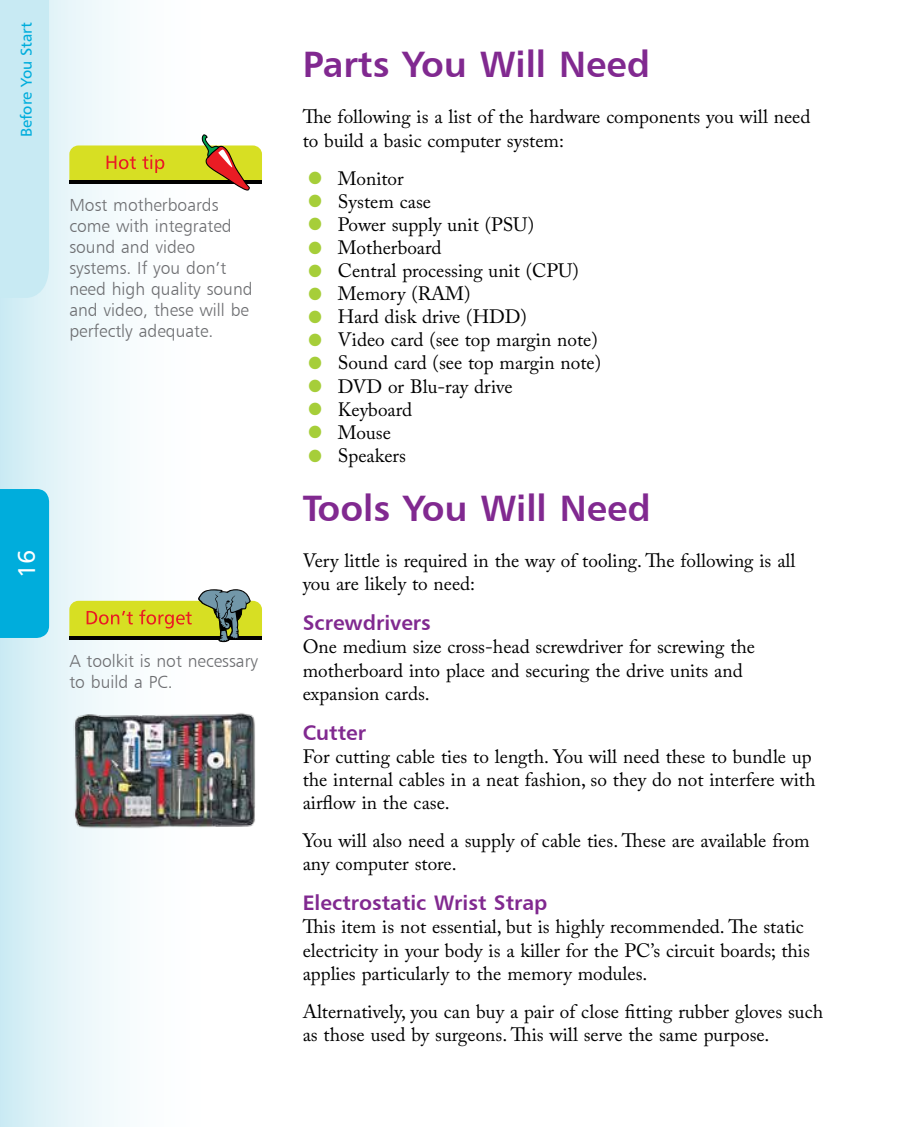
<style>
.page{position:relative;width:923px;height:1127px;background:#fff}
.page>*{position:absolute;margin:0;border:0;box-sizing:border-box;transform-origin:0 0}
.t1{font:36.75px "Humanist 777 BT Bold B";color:#812990}
.t2{font:24.5px "Humanist 777 BT Roman B";color:#fff}
.t3{font:21px "Humanist 777 BT Bold B";color:#812990}
.t4{font:19.25px/23.1px "Adobe Caslon Pro";color:#000}
.t5{font:17.5px/21px "Humanist 777 BT Light B";color:#6d6e71}
.t6{font:15.75px "Humanist 777 BT Roman B";color:#00addc}
.s1{font-family:"Humanist 777 BT Roman B";font-size:42px;color:#a6ce39}
</style>
<div class="page">
<div style="left:0;top:0;width:273px;height:1126px;background:linear-gradient(to right,#d9f0f6,#fff)"></div>
<div style="left:0;top:489px;width:49px;height:148px;background:#00addc"></div>
<div style="left:0;top:0;width:49px;height:298px;background:#c8eaf3"></div>
<svg style="left:69px;top:134px;width:193px;height:57px"></svg>
<svg style="left:69px;top:589px;width:193px;height:52px"></svg>
<img style="left:71px;top:708px;width:188px;height:123px">
<p class="t6" style="left:17px;top:137px;width:116px;rotate:-90deg">Before You Start</p>
<p class="t5" style="left:69px;top:194px;width:185px">Most motherboards come with integrated sound and video systems. If you don’t need high quality sound and video, these will be perfectly adequate.</p>
<p class="t2" style="left:12px;top:577px;width:30px;rotate:-90deg">16</p>
<p class="t5" style="left:69px;top:649px;width:190px">A toolkit is not necessary to build a PC.</p>
<h1 class="t1" style="left:303px;top:41px;width:349px">Parts You Will Need</h1>
<p class="t4" style="left:303px;top:105px;width:509px">The following is a list of the hardware components you will need to build a basic computer system:</p>
<p class="t4" style="left:303px;top:166px;width:103px"><span class="s1">•</span> Monitor</p>
<p class="t4" style="left:303px;top:189px;width:130px"><span class="s1">•</span> System case</p>
<p class="t4" style="left:303px;top:212px;width:233px"><span class="s1">•</span> Power supply unit (PSU)</p>
<p class="t4" style="left:303px;top:235px;width:140px"><span class="s1">•</span> Motherboard</p>
<p class="t4" style="left:303px;top:259px;width:278px"><span class="s1">•</span> Central processing unit (CPU)</p>
<p class="t4" style="left:303px;top:282px;width:169px"><span class="s1">•</span> Memory (RAM)</p>
<p class="t4" style="left:303px;top:305px;width:226px"><span class="s1">•</span> Hard disk drive (HDD)</p>
<p class="t4" style="left:303px;top:328px;width:296px"><span class="s1">•</span> Video card (see top margin note)</p>
<p class="t4" style="left:303px;top:351px;width:300px"><span class="s1">•</span> Sound card (see top margin note)</p>
<p class="t4" style="left:303px;top:374px;width:211px"><span class="s1">•</span> DVD or Blu-ray drive</p>
<p class="t4" style="left:303px;top:397px;width:111px"><span class="s1">•</span> Keyboard</p>
<p class="t4" style="left:303px;top:420px;width:90px"><span class="s1">•</span> Mouse</p>
<p class="t4" style="left:303px;top:443px;width:105px"><span class="s1">•</span> Speakers</p>
<h1 class="t1" style="left:303px;top:484px;width:349px">Tools You Will Need</h1>
<p class="t4" style="left:303px;top:548px;width:494px">Very little is required in the way of tooling. The following is all you are likely to need:</p>
<p class="t3" style="left:303px;top:609px;width:130px">Screwdrivers</p>
<p class="t4" style="left:303px;top:635px;width:454px">One medium size cross-head screwdriver for screwing the motherboard into place and securing the drive units and expansion cards.</p>
<p class="t3" style="left:303px;top:719px;width:65px">Cutter</p>
<p class="t4" style="left:303px;top:744px;width:514px">For cutting cable ties to length. You will need these to bundle up the internal cables in a neat fashion, so they do not interfere with airflow in the case.</p>
<p class="t4" style="left:303px;top:828px;width:508px">You will also need a supply of cable ties. These are available from any computer store.</p>
<p class="t3" style="left:303px;top:889px;width:246px">Electrostatic Wrist Strap</p>
<p class="t4" style="left:303px;top:915px;width:509px">This item is not essential, but is highly recommended. The static electricity in your body is a killer for the PC’s circuit boards; this applies particularly to the memory modules.</p>
<p class="t4" style="left:303px;top:999px;width:522px">Alternatively, you can buy a pair of close fitting rubber gloves such as those used by surgeons. This will serve the same purpose.</p>
</div>
